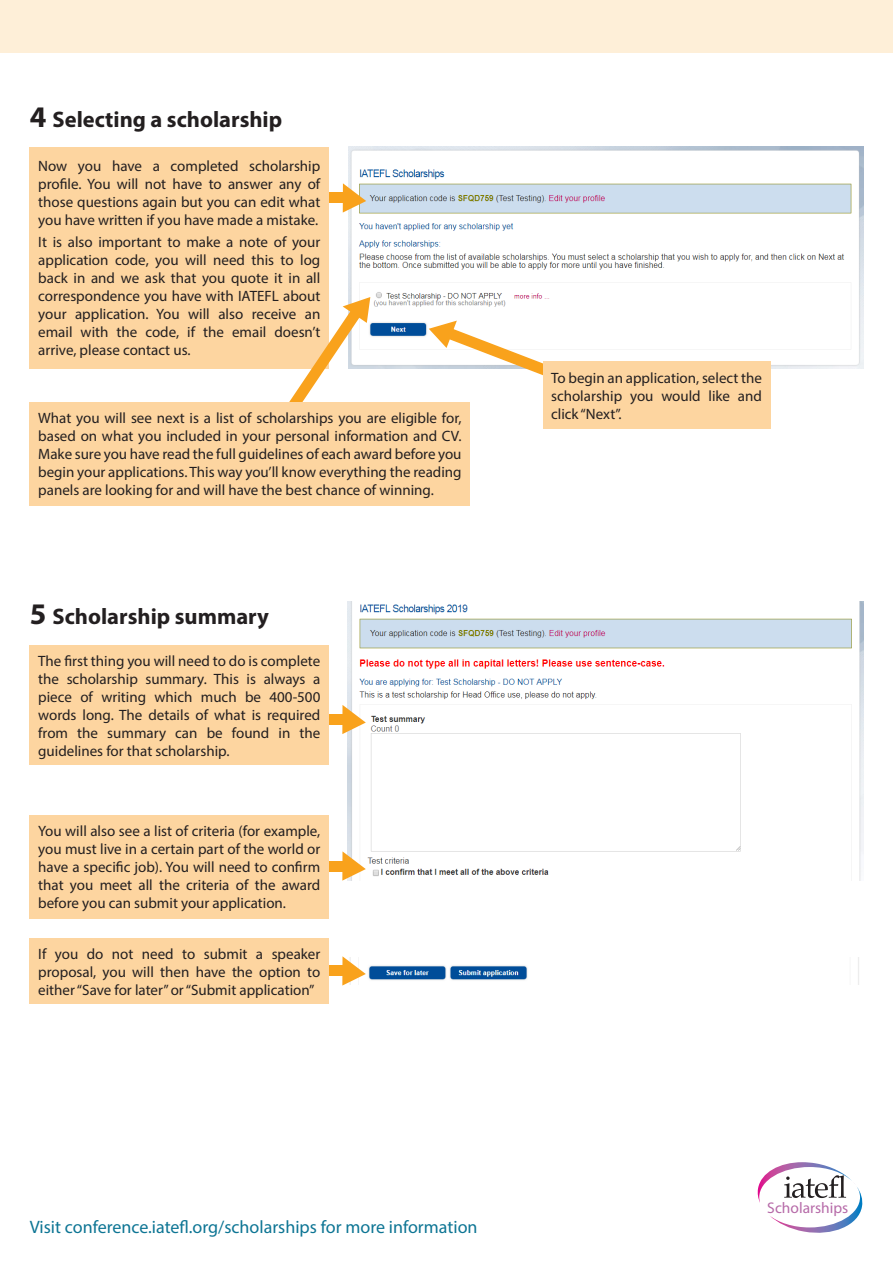
<style>
.page{position:relative;width:893px;height:1263px;background:#fff}
.page>*{position:absolute;margin:0;border:0;box-sizing:border-box;transform-origin:0 0}
.t1{font:700 22.5px "Myriad Pro";color:#231f20}
.t2{font:18px "Myriad Pro";color:#0d7594}
.t3{font:15.45px "Myriad Pro";color:#b66aa8}
.t4{font:15px/18px "Myriad Pro";color:#231f20;text-align:justify}
.s1{font-size:30px}
</style>
<div class="page">
<div style="left:0;top:0;width:893px;height:52px;background:#feefd8"></div>
<img style="left:348px;top:147px;width:515px;height:221px">
<img style="left:347px;top:602px;width:516px;height:279px">
<img style="left:368px;top:957px;width:491px;height:27px">
<svg style="left:343px;top:183px;width:23px;height:30px"></svg>
<div style="left:281px;top:192px;width:63px;height:11px;background:#f9a21c"></div>
<div style="left:30px;top:147px;width:299px;height:221px;background:#fdd5a0"></div>
<svg style="left:277px;top:297px;width:93px;height:105px"></svg>
<div style="left:30px;top:402px;width:440px;height:104px;background:#fdd5a0"></div>
<svg style="left:429px;top:321px;width:133px;height:55px"></svg>
<div style="left:543px;top:362px;width:227px;height:67px;background:#fdd5a0"></div>
<svg style="left:342px;top:705px;width:24px;height:29px"></svg>
<div style="left:281px;top:714px;width:62px;height:11px;background:#f9a21c"></div>
<div style="left:30px;top:645px;width:299px;height:119px;background:#fdd5a0"></div>
<svg style="left:342px;top:851px;width:24px;height:30px"></svg>
<div style="left:281px;top:860px;width:62px;height:11px;background:#f9a21c"></div>
<div style="left:30px;top:815px;width:299px;height:103px;background:#fdd5a0"></div>
<svg style="left:342px;top:956px;width:24px;height:29px"></svg>
<div style="left:281px;top:965px;width:62px;height:11px;background:#f9a21c"></div>
<div style="left:30px;top:938px;width:299px;height:65px;background:#fdd5a0"></div>
<svg style="left:757px;top:1162px;width:106px;height:71px"></svg>
<div style="left:760px;top:1200px;width:88px;height:15px;background:#fff"></div>
<p class="t1" style="left:30px;top:104px;width:254px"><span class="s1">4</span> Selecting a scholarship</p>
<p class="t4" style="left:38px;top:157px;width:284px">Now you have a completed scholarship profile. You will not have to answer any of those questions again but you can edit what you have written if you have made a mistake.</p>
<p class="t4" style="left:38px;top:233px;width:284px">It is also important to make a note of your application code, you will need this to log back in and we ask that you quote it in all correspondence you have with IATEFL about your application. You will also receive an email with the code, if the email doesn’t arrive, please contact us.</p>
<p class="t4" style="left:38px;top:409px;width:425px">What you will see next is a list of scholarships you are eligible for, based on what you included in your personal information and CV.<br>Make sure you have read the full guidelines of each award before you begin your applications. This way you’ll know everything the reading panels are looking for and will have the best chance of winning.</p>
<p class="t1" style="left:30px;top:602px;width:241px"><span class="s1">5</span> Scholarship summary</p>
<p class="t4" style="left:38px;top:651px;width:284px">The first thing you will need to do is complete the scholarship summary. This is always a piece of writing which much be 400-500 words long. The details of what is required from the summary can be found in the guidelines for that scholarship.</p>
<p class="t4" style="left:38px;top:822px;width:284px">You will also see a list of criteria (for example, you must live in a certain part of the world or have a specific job). You will need to confirm that you meet all the criteria of the award before you can submit your application.</p>
<p class="t4" style="left:38px;top:944px;width:284px">If you do not need to submit a speaker proposal, you will then have the option to either “Save for later” or “Submit application”</p>
<p class="t4" style="left:551px;top:369px;width:212px">To begin an application, select the scholarship you would like and click “Next”.</p>
<p class="t2" style="left:30px;top:1216px;width:449px">Visit conference.iatefl.org/scholarships for more information</p>
<p class="t3" style="left:767px;top:1199px;width:83px">Scholarships</p>
</div>
